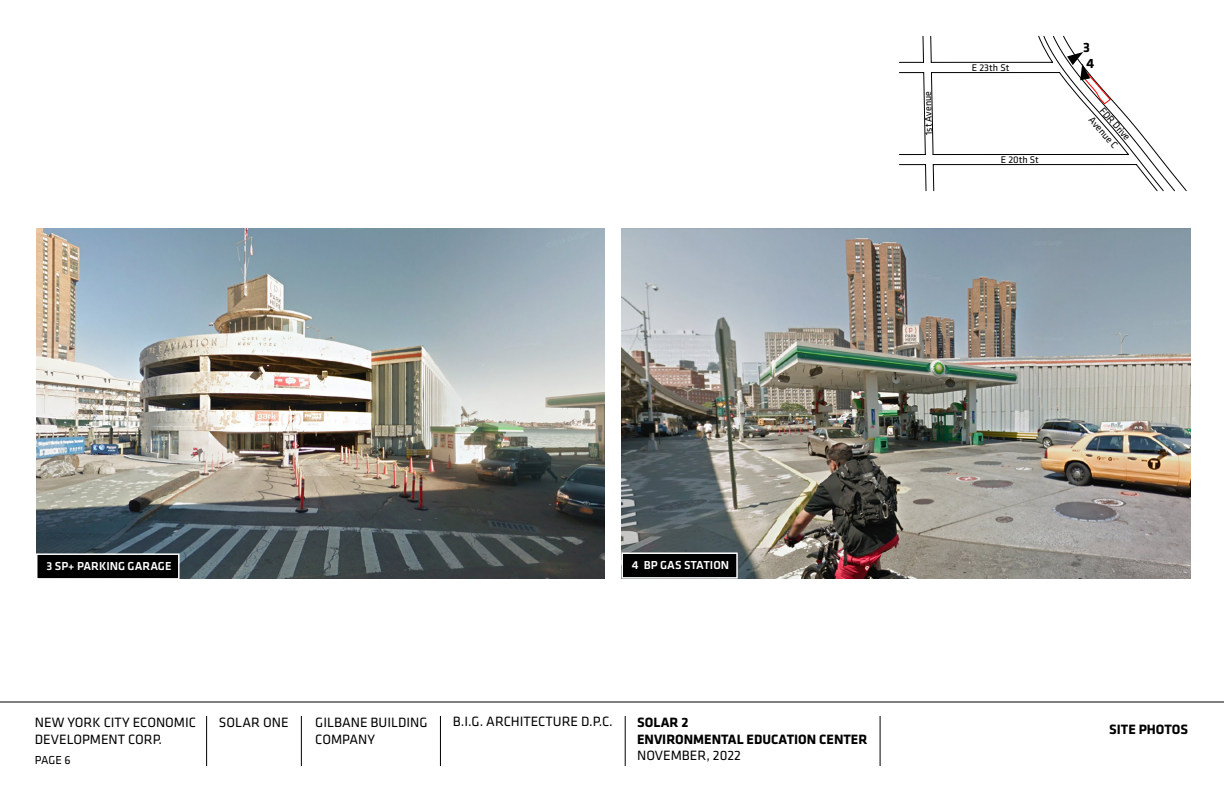
<style>
.page{position:relative;width:1224px;height:792px;background:#fff}
.page>*{position:absolute;margin:0;border:0;box-sizing:border-box;transform-origin:0 0}
.t1{font:14px/16.8px "Klavika";color:#000}
.t2{font:700 14px/16.8px "Klavika";color:#000}
.t3{font:500 12px "Klavika";color:#fff}
.t4{font:12px "Klavika";color:#000}
.t5{font:10px/14.5px "Klavika";color:#000}
</style>
<div class="page">
<hr style="left:0;top:702px;width:1224px;height:1px;background:#000">
<hr style="left:206px;top:716px;width:1px;height:50px;background:#000">
<hr style="left:301px;top:716px;width:1px;height:50px;background:#000">
<hr style="left:440px;top:716px;width:1px;height:50px;background:#000">
<hr style="left:625px;top:716px;width:1px;height:50px;background:#000">
<hr style="left:880px;top:716px;width:1px;height:50px;background:#000">
<svg style="left:899px;top:35px;width:288px;height:156px"></svg>
<svg style="left:1067px;top:52px;width:45px;height:53px"></svg>
<img style="left:622px;top:228px;width:568px;height:351px">
<svg style="left:621px;top:552px;width:118px;height:27px;background:#242525"></svg>
<img style="left:36px;top:228px;width:569px;height:351px">
<svg style="left:36px;top:553px;width:144px;height:26px;background:#1d1d1d"></svg>
<p class="t5" style="left:921px;top:136px;width:46px;rotate:-92deg">1st Avenue</p>
<p class="t5" style="left:972px;top:60px;width:39px">E 23th St</p>
<p class="t5" style="left:1001px;top:152px;width:40px">E 20th St</p>
<p class="t2" style="left:1083px;top:38px;width:8px">3</p>
<p class="t2" style="left:1086px;top:54px;width:9px">4</p>
<p class="t5" style="left:1107px;top:103px;width:42px;rotate:49deg">FDR Drive<br>Avenue C</p>
<p class="t3" style="left:46px;top:558px;width:126px">3 SP+ PARKING GARAGE</p>
<p class="t3" style="left:632px;top:557px;width:99px">4 BP GAS STATION</p>
<p class="t1" style="left:315px;top:714px;width:114px">GILBANE BUILDING</p>
<p class="t1" style="left:453px;top:713px;width:161px">B.I.G. ARCHITECTURE D.P.C.</p>
<p class="t1" style="left:315px;top:730px;width:61px">COMPANY</p>
<p class="t1" style="left:35px;top:713px;width:163px">NEW YORK CITY ECONOMIC<br>DEVELOPMENT CORP.</p>
<p class="t2" style="left:637px;top:713px;width:232px">SOLAR 2<br>ENVIRONMENTAL EDUCATION CENTER</p>
<p class="t1" style="left:637px;top:747px;width:105px">NOVEMBER, 2022</p>
<p class="t1" style="left:219px;top:714px;width:71px">SOLAR ONE</p>
<p class="t4" style="left:35px;top:752px;width:37px">PAGE 6</p>
<p class="t2" style="left:1109px;top:720px;width:80px">SITE PHOTOS</p>
</div>
